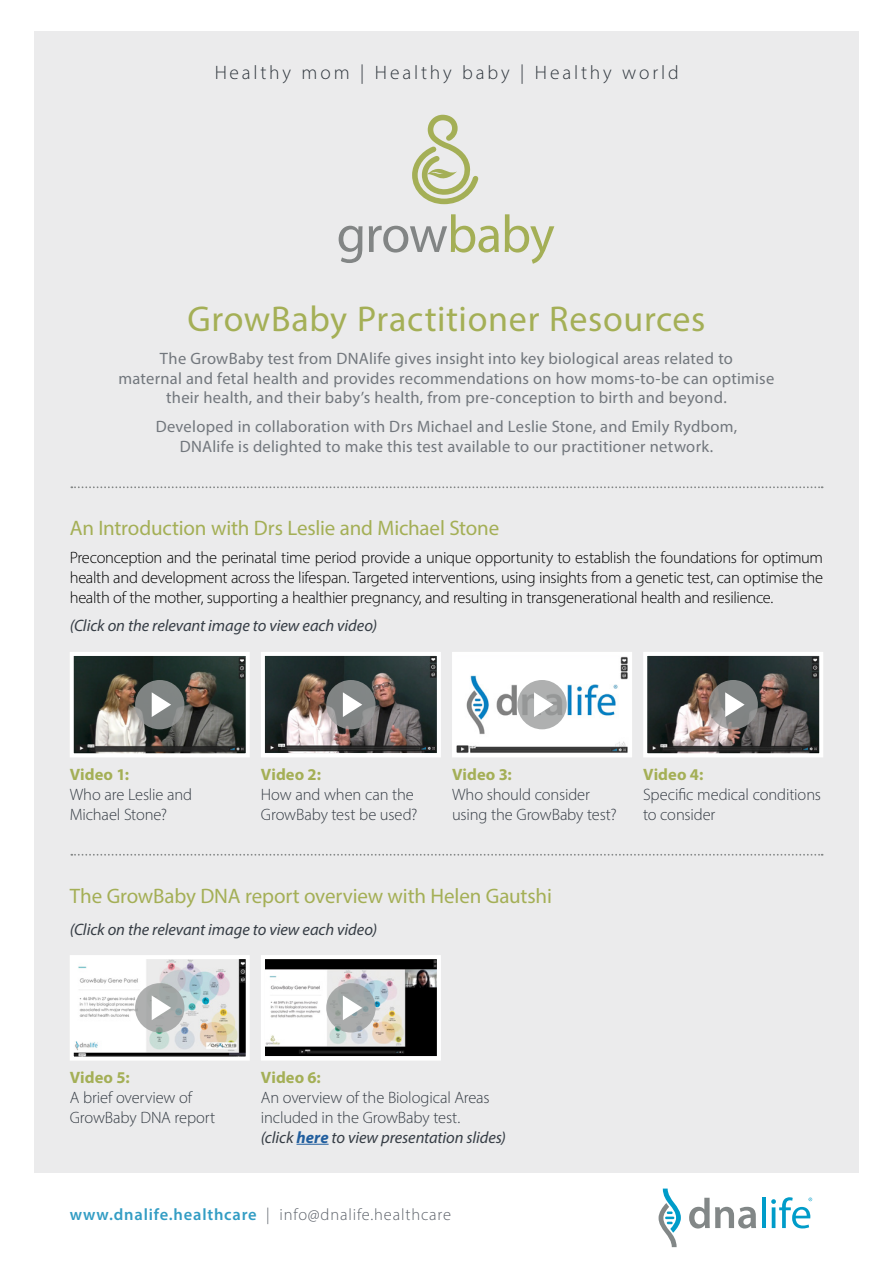
<style>
.page{position:relative;width:893px;height:1263px;background:#fff}
.page>*{position:absolute;margin:0;border:0;box-sizing:border-box;transform-origin:0 0}
.t1{font:36px "Myriad Pro";letter-spacing:.02em;color:#a4af56}
.t2{font:21px "Myriad Pro";letter-spacing:-.01em;color:#a4af56}
.t3{font:300 19.5px "Myriad Pro";letter-spacing:.145em;color:#363d45}
.t4{font:16.5px/19.8px "Myriad Pro";letter-spacing:.015em;color:#72777d;text-align:center}
.t5{font:300 16.5px/19.8px "Myriad Pro";letter-spacing:-.02em;color:#000;text-align:justify}
.t6{font:300 16.5px/19.8px "Myriad Pro";letter-spacing:-.005em;color:#363d45}
.t7{font:italic 16.5px "Myriad Pro";letter-spacing:-.005em;color:#363d45}
.t8{font:300 16.5px "Myriad Pro";letter-spacing:.05em;color:#5e636b}
.t9{font:700 16.5px "Myriad Pro";letter-spacing:.005em;color:#a4af56}
.s1{font-weight:400;font-style:italic}
.s2{font-weight:700;font-style:italic;color:#215e9e}
.s3{font-weight:600;color:#339dc4}
</style>
<div class="page">
<div style="left:34px;top:31px;width:825px;height:1141px;background:#ebebec"></div>
<svg style="left:339px;top:214px;width:215px;height:50px"></svg>
<svg style="left:412px;top:114px;width:67px;height:91px"></svg>
<svg style="left:70px;top:955px;width:180px;height:106px"></svg>
<hr style="left:297px;top:1144px;width:32px;height:1px;background:#215e9e">
<svg style="left:643px;top:652px;width:180px;height:105px;background:#666564"></svg>
<svg style="left:70px;top:652px;width:180px;height:105px;background:#656863"></svg>
<svg style="left:452px;top:652px;width:180px;height:105px;background:#dde2e5"></svg>
<svg style="left:261px;top:652px;width:180px;height:105px;background:#6c6c6b"></svg>
<svg style="left:71px;top:486px;width:752px;height:2px"></svg>
<svg style="left:71px;top:854px;width:752px;height:2px"></svg>
<svg style="left:689px;top:1198px;width:67px;height:30px"></svg>
<hr style="left:762px;top:1198px;width:3px;height:30px;background:#009cc9">
<svg style="left:659px;top:1188px;width:22px;height:59px"></svg>
<svg style="left:771px;top:1197px;width:41px;height:31px"></svg>
<svg style="left:261px;top:955px;width:180px;height:106px;background:#a5a4a3"></svg>
<p class="t3" style="left:214px;top:61px;width:466px">Healthy mom | Healthy baby | Healthy world</p>
<h1 class="t1" style="left:187px;top:297px;width:520px">GrowBaby Practitioner Resources</h1>
<p class="t4" style="left:119px;top:348px;width:657px">The GrowBaby test from DNAlife gives insight into key biological areas related to<br>maternal and fetal health and provides recommendations on how moms-to-be can optimise their health, and their baby’s health, from pre-conception to birth and beyond.</p>
<p class="t4" style="left:156px;top:416px;width:583px">Developed in collaboration with Drs Michael and Leslie Stone, and Emily Rydbom,<br>DNAlife is delighted to make this test available to our practitioner network.</p>
<p class="t2" style="left:70px;top:515px;width:431px">An Introduction with Drs Leslie and Michael Stone</p>
<p class="t5" style="left:70px;top:547px;width:755px">Preconception and the perinatal time period provide a unique opportunity to establish the foundations for optimum health and development across the lifespan. Targeted interventions, using insights from a genetic test, can optimise the health of the mother, supporting a healthier pregnancy, and resulting in transgenerational health and resilience.</p>
<p class="t7" style="left:70px;top:615px;width:309px">(Click on the relevant image to view each video)</p>
<p class="t9" style="left:70px;top:764px;width:61px">Video 1:</p>
<p class="t6" style="left:70px;top:784px;width:124px">Who are Leslie and<br>Michael Stone?</p>
<p class="t9" style="left:261px;top:764px;width:62px">Video 2:</p>
<p class="t6" style="left:261px;top:784px;width:158px">How and when can the<br>GrowBaby test be used?</p>
<p class="t9" style="left:452px;top:764px;width:61px">Video 3:</p>
<p class="t6" style="left:452px;top:784px;width:166px">Who should consider using the GrowBaby test?</p>
<p class="t2" style="left:70px;top:883px;width:484px">The GrowBaby DNA report overview with Helen Gautshi</p>
<p class="t7" style="left:70px;top:919px;width:309px">(Click on the relevant image to view each video)</p>
<p class="t9" style="left:643px;top:764px;width:62px">Video 4:</p>
<p class="t6" style="left:643px;top:784px;width:179px">Specific medical conditions to consider</p>
<p class="t9" style="left:70px;top:1067px;width:61px">Video 5:</p>
<p class="t6" style="left:70px;top:1087px;width:147px">A brief overview of<br>GrowBaby DNA report</p>
<p class="t9" style="left:261px;top:1067px;width:62px">Video 6:</p>
<p class="t6" style="left:261px;top:1087px;width:247px">An overview of the Biological Areas included in the GrowBaby test.<br><span class="s1">(click</span> <span class="s2">here</span> <span class="s1">to view presentation slides)</span></p>
<p class="t8" style="left:70px;top:1204px;width:383px"><span class="s3">www.dnalife.healthcare</span> | info@dnalife.healthcare</p>
</div>
